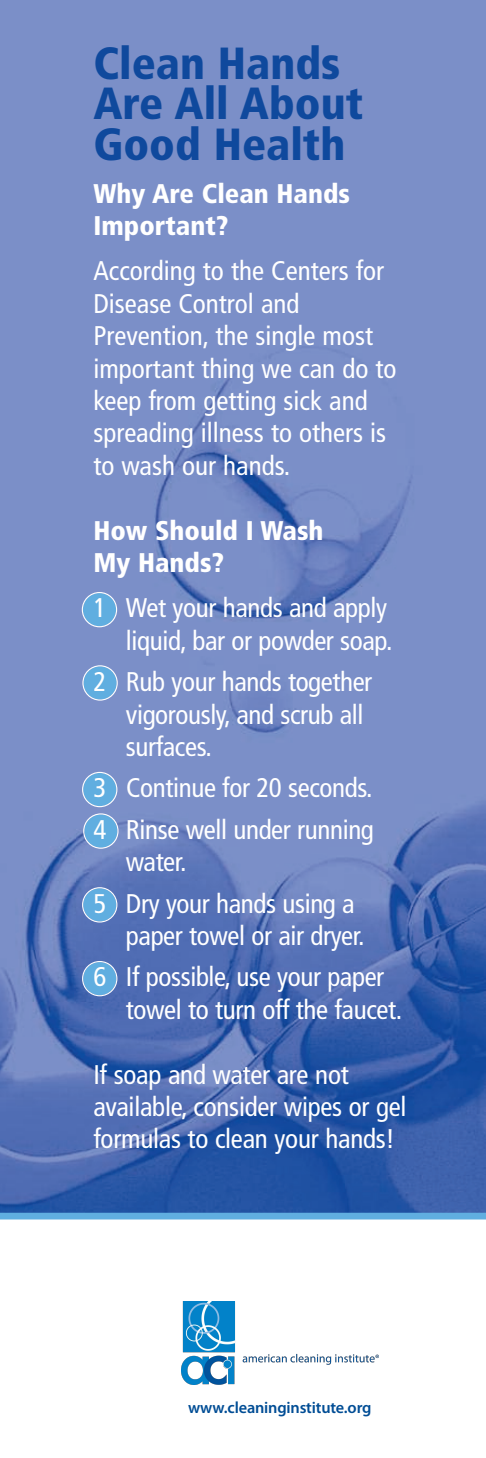
<style>
.page{position:relative;width:486px;height:1458px;background:#fff}
.page>*{position:absolute;margin:0;border:0;box-sizing:border-box;transform-origin:0 0}
.t1{font:900 condensed 45px/40.5px "Frutiger";color:#0f499d}
.t2{font:condensed 27px/32.4px "Frutiger";letter-spacing:-.015em;color:#fff}
.t3{font:900 condensed 27px/32.4px "Frutiger";color:#fff}
.t4{font:600 16.2px "Myriad Pro";letter-spacing:-.01em;color:#014d95}
</style>
<div class="page">
<img style="left:0;top:0;width:486px;height:1213px">
<div style="left:83px;top:593px;width:33px;height:33px;background:#60aee0;border-radius:50%"></div>
<div style="left:82px;top:592px;width:35px;height:35px;border:2px solid #fff;border-radius:50%"></div>
<div style="left:84px;top:666px;width:33px;height:34px;background:#60aee0;border-radius:50%"></div>
<div style="left:82px;top:665px;width:36px;height:36px;border:2px solid #fff;border-radius:50%"></div>
<div style="left:83px;top:773px;width:33px;height:33px;background:#60aee0;border-radius:50%"></div>
<div style="left:82px;top:772px;width:35px;height:35px;border:2px solid #fff;border-radius:50%"></div>
<div style="left:84px;top:815px;width:33px;height:33px;background:#60aee0;border-radius:50%"></div>
<div style="left:83px;top:813px;width:36px;height:36px;border:2px solid #fff;border-radius:50%"></div>
<div style="left:83px;top:888px;width:33px;height:33px;background:#60aee0;border-radius:50%"></div>
<div style="left:82px;top:887px;width:35px;height:36px;border:2px solid #fff;border-radius:50%"></div>
<div style="left:83px;top:962px;width:33px;height:33px;background:#60aee0;border-radius:50%"></div>
<div style="left:82px;top:961px;width:35px;height:35px;border:2px solid #fff;border-radius:50%"></div>
<div style="left:0;top:1213px;width:486px;height:7px;background:#60aee0"></div>
<img style="left:181px;top:1301px;width:197px;height:83px">
<h1 class="t1" style="left:93px;top:46px;width:271px">Clean Hands<br>Are All About<br>Good Health</h1>
<p class="t3" style="left:93px;top:179px;width:258px">Why Are Clean Hands<br>Important?</p>
<p class="t2" style="left:93px;top:257px;width:305px">According to the Centers for<br>Disease Control and<br>Prevention, the single most important thing we can do to keep from getting sick and spreading illness to others is to wash our hands.</p>
<p class="t3" style="left:93px;top:516px;width:232px">How Should I Wash<br>My Hands?</p>
<p class="t2" style="left:93px;top:594px;width:301px;text-align:right">1 Wet your hands and apply liquid, bar or powder soap.</p>
<p class="t2" style="left:126px;top:668px;width:248px;text-indent:-33px">2 Rub your hands together vigorously, and scrub all surfaces.</p>
<p class="t2" style="left:93px;top:769px;width:282px;line-height:41.4px">3 Continue for 20 seconds.<br>4 Rinse well under running</p>
<p class="t2" style="left:93px;top:843px;width:263px;line-height:41.4px;text-indent:33px">water.<br>5 Dry your hands using a</p>
<p class="t2" style="left:93px;top:917px;width:292px;line-height:41.4px;text-align:center">paper towel or air dryer.<br>6 If possible, use your paper</p>
<p class="t2" style="left:126px;top:995px;width:278px">towel to turn off the faucet.</p>
<p class="t2" style="left:93px;top:1060px;width:315px">If soap and water are not available, consider wipes or gel formulas to clean your hands!</p>
<p class="t4" style="left:188px;top:1401px;width:185px">www.cleaninginstitute.org</p>
</div>
